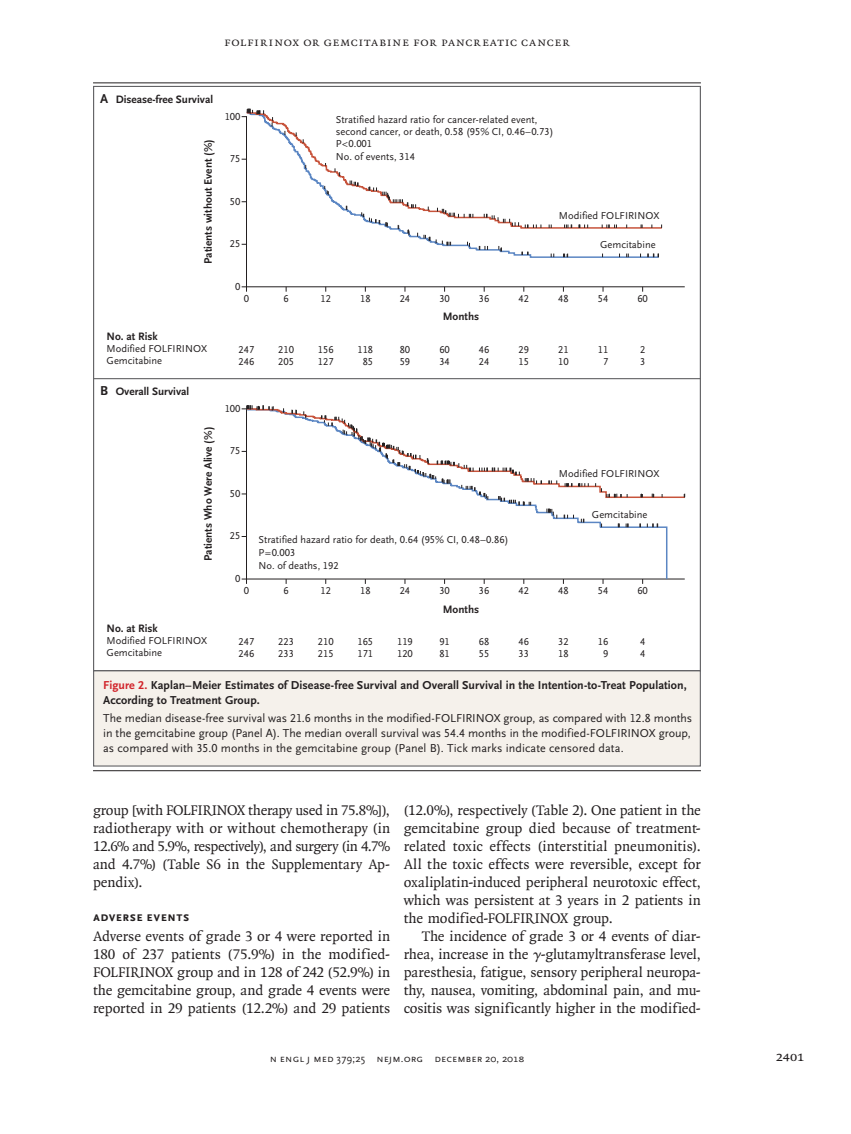
<style>
.page{position:relative;width:851px;height:1134px;background:#fff}
.page>*{position:absolute;margin:0;border:0;box-sizing:border-box;transform-origin:0 0}
.t1{font:15px/18px "OTNEJM Quadraat";letter-spacing:-.01em;color:#231f20;text-align:justify}
.t2{font:14.25px "OTNEJM Quadraat Cap";color:#231f20}
.t3{font:700 13.5px "OTNEJM Scala Sans Small LF Cap";letter-spacing:.025em;color:#231f20}
.t4{font:12.75px "OTNEJM Quadraat Small Cap";letter-spacing:.04em;color:#231f20}
.t5{font:12px/15px "OTNEJM Scala Sans LF";letter-spacing:.01em;color:#231f20;text-align:justify}
.t6{font:700 12px/15px "OTNEJM Scala Sans LF";letter-spacing:.005em;color:#231f20}
.t7{font:700 11.25px "OTNEJM Scala Sans LF";color:#231f20}
.t8{font:10.8px "OTNEJM Scala Sans LF Cap";letter-spacing:.01em;color:#231f20}
.t9{font:10.5px/12px "OTNEJM Scala Sans LF";color:#231f20}
.s1{font-size:13.5px}
.s2{color:#d1232a}
.s3{font-family:"OTNEJM Scala Sans OSF"}
.s4{font-family:"OTNEJM Scala Sans LF Small Cap"}
</style>
<div class="page">
<hr style="left:93px;top:770px;width:607px;height:1px;background:#231f20">
<hr style="left:93px;top:82px;width:607px;height:1px;background:#231f20">
<div style="left:94px;top:671px;width:606px;height:95px;background:#f5f1eb"></div>
<hr style="left:246px;top:286px;width:438px;height:1px;background:#231f20">
<hr style="left:246px;top:117px;width:1px;height:170px;background:#231f20">
<svg style="left:241px;top:286px;width:6px;height:6px"></svg>
<hr style="left:94px;top:378px;width:606px;height:1px;background:#636366">
<hr style="left:246px;top:579px;width:438px;height:1px;background:#231f20">
<svg style="left:245px;top:236px;width:414px;height:22px"></svg>
<svg style="left:245px;top:111px;width:418px;height:118px"></svg>
<svg style="left:324px;top:186px;width:5px;height:9px"></svg>
<svg style="left:436px;top:239px;width:15px;height:6px"></svg>
<svg style="left:467px;top:242px;width:3px;height:5px"></svg>
<svg style="left:479px;top:246px;width:9px;height:4px"></svg>
<svg style="left:498px;top:246px;width:4px;height:5px"></svg>
<svg style="left:521px;top:252px;width:7px;height:3px"></svg>
<svg style="left:550px;top:254px;width:4px;height:3px"></svg>
<svg style="left:563px;top:254px;width:5px;height:3px"></svg>
<svg style="left:647px;top:254px;width:12px;height:3px"></svg>
<svg style="left:241px;top:109px;width:23px;height:8px"></svg>
<svg style="left:334px;top:168px;width:6px;height:8px"></svg>
<svg style="left:346px;top:181px;width:84px;height:60px"></svg>
<svg style="left:437px;top:208px;width:36px;height:10px"></svg>
<svg style="left:484px;top:214px;width:35px;height:12px"></svg>
<svg style="left:525px;top:225px;width:16px;height:3px"></svg>
<svg style="left:548px;top:225px;width:4px;height:3px"></svg>
<svg style="left:564px;top:225px;width:8px;height:3px"></svg>
<svg style="left:578px;top:225px;width:10px;height:3px"></svg>
<svg style="left:601px;top:225px;width:16px;height:3px"></svg>
<svg style="left:245px;top:499px;width:423px;height:82px"></svg>
<svg style="left:245px;top:408px;width:441px;height:91px"></svg>
<svg style="left:647px;top:524px;width:11px;height:3px"></svg>
<svg style="left:618px;top:524px;width:10px;height:3px"></svg>
<svg style="left:563px;top:515px;width:11px;height:3px"></svg>
<svg style="left:241px;top:405px;width:33px;height:6px"></svg>
<svg style="left:291px;top:410px;width:6px;height:4px"></svg>
<svg style="left:303px;top:411px;width:3px;height:7px"></svg>
<svg style="left:564px;top:483px;width:8px;height:3px"></svg>
<svg style="left:578px;top:483px;width:11px;height:3px"></svg>
<svg style="left:595px;top:483px;width:32px;height:14px"></svg>
<svg style="left:321px;top:415px;width:236px;height:103px"></svg>
<p class="t4" style="left:224px;top:35px;width:347px">FOLFIRINOX or Gemcitabine for Pancreatic Cancer</p>
<p class="t7" style="left:100px;top:93px;width:115px"><span class="s1">A</span> Disease-free Survival</p>
<p class="t7" style="left:202px;top:264px;width:126px;rotate:-90deg">Patients without Event (%)</p>
<p class="t9" style="left:225px;top:110px;width:17px">100</p>
<p class="t9" style="left:230px;top:153px;width:12px">75</p>
<p class="t9" style="left:230px;top:196px;width:12px">50</p>
<p class="t9" style="left:230px;top:238px;width:12px">25</p>
<p class="t9" style="left:235px;top:281px;width:7px">0</p>
<p class="t9" style="left:336px;top:113px;width:219px;line-height:12.5px">Stratified hazard ratio for cancer-related event, second cancer, or death, 0.58 (95% CI, 0.46–0.73)<br>P&lt;0.001<br>No. of events, 314</p>
<p class="t9" style="left:559px;top:210px;width:102px">Modified FOLFIRINOX</p>
<p class="t9" style="left:600px;top:239px;width:57px">Gemcitabine</p>
<p class="t9" style="left:244px;top:292px;width:7px">0</p>
<p class="t9" style="left:283px;top:292px;width:7px">6</p>
<p class="t9" style="left:360px;top:292px;width:12px">18</p>
<p class="t9" style="left:439px;top:292px;width:12px">30</p>
<p class="t9" style="left:518px;top:292px;width:12px">42</p>
<p class="t9" style="left:597px;top:292px;width:12px">54</p>
<p class="t9" style="left:637px;top:292px;width:12px">60</p>
<p class="t7" style="left:443px;top:311px;width:38px">Months</p>
<p class="t9" style="left:558px;top:292px;width:12px">48</p>
<p class="t9" style="left:479px;top:292px;width:12px">36</p>
<p class="t9" style="left:320px;top:292px;width:12px">12</p>
<p class="t9" style="left:399px;top:292px;width:12px">24</p>
<p class="t7" style="left:107px;top:330px;width:53px">No. at Risk</p>
<p class="t9" style="left:107px;top:343px;width:102px">Modified FOLFIRINOX<br>Gemcitabine</p>
<p class="t9" style="left:239px;top:344px;width:17px">247<br>246</p>
<p class="t9" style="left:278px;top:344px;width:17px">210<br>205</p>
<p class="t9" style="left:357px;top:344px;width:17px;text-align:center">118<br>85</p>
<p class="t9" style="left:318px;top:344px;width:17px">156<br>127</p>
<p class="t9" style="left:439px;top:344px;width:12px">60<br>34</p>
<p class="t9" style="left:399px;top:344px;width:12px">80<br>59</p>
<p class="t9" style="left:518px;top:344px;width:12px">29<br>15</p>
<p class="t9" style="left:479px;top:344px;width:12px">46<br>24</p>
<p class="t9" style="left:597px;top:344px;width:12px;text-align:center">11<br>7</p>
<p class="t9" style="left:558px;top:344px;width:12px">21<br>10</p>
<p class="t9" style="left:640px;top:344px;width:7px">2<br>3</p>
<p class="t7" style="left:100px;top:385px;width:91px"><span class="s1">B</span> Overall Survival</p>
<p class="t7" style="left:202px;top:561px;width:135px;rotate:-90deg">Patients Who Were Alive (%)</p>
<p class="t9" style="left:225px;top:403px;width:17px">100</p>
<p class="t9" style="left:230px;top:445px;width:12px">75</p>
<p class="t9" style="left:230px;top:488px;width:12px">50</p>
<p class="t9" style="left:230px;top:530px;width:12px">25</p>
<p class="t9" style="left:235px;top:573px;width:7px">0</p>
<p class="t9" style="left:258px;top:534px;width:251px;line-height:12.8px">Stratified hazard ratio for death, 0.64 (95% CI, 0.48–0.86)<br>P=0.003<br>No. of deaths, 192</p>
<p class="t9" style="left:559px;top:468px;width:102px">Modified FOLFIRINOX</p>
<p class="t9" style="left:592px;top:509px;width:57px">Gemcitabine</p>
<p class="t9" style="left:244px;top:585px;width:7px">0</p>
<p class="t9" style="left:283px;top:585px;width:7px">6</p>
<p class="t9" style="left:360px;top:585px;width:12px">18</p>
<p class="t9" style="left:439px;top:585px;width:12px">30</p>
<p class="t9" style="left:518px;top:585px;width:12px">42</p>
<p class="t9" style="left:597px;top:585px;width:12px">54</p>
<p class="t9" style="left:637px;top:585px;width:12px">60</p>
<p class="t7" style="left:443px;top:603px;width:38px">Months</p>
<p class="t9" style="left:558px;top:585px;width:12px">48</p>
<p class="t9" style="left:479px;top:585px;width:12px">36</p>
<p class="t9" style="left:320px;top:585px;width:12px">12</p>
<p class="t9" style="left:399px;top:585px;width:12px">24</p>
<p class="t7" style="left:107px;top:623px;width:53px">No. at Risk</p>
<p class="t9" style="left:107px;top:635px;width:102px">Modified FOLFIRINOX<br>Gemcitabine</p>
<p class="t9" style="left:239px;top:636px;width:17px">247<br>246</p>
<p class="t9" style="left:278px;top:636px;width:17px">223<br>233</p>
<p class="t9" style="left:357px;top:636px;width:17px">165<br>171</p>
<p class="t9" style="left:318px;top:636px;width:17px">210<br>215</p>
<p class="t9" style="left:439px;top:636px;width:12px">91<br>81</p>
<p class="t9" style="left:479px;top:636px;width:12px">68<br>55</p>
<p class="t9" style="left:597px;top:636px;width:12px;text-align:center">16<br>9</p>
<p class="t9" style="left:397px;top:636px;width:17px">119<br>120</p>
<p class="t9" style="left:518px;top:636px;width:12px">46<br>33</p>
<p class="t9" style="left:558px;top:636px;width:12px">32<br>18</p>
<p class="t9" style="left:640px;top:636px;width:7px">4<br>4</p>
<p class="t6" style="left:103px;top:678px;width:585px"><span class="s2">Figure 2.</span> Kaplan–Meier Estimates of Disease-free Survival and Overall Survival in the Intention-to-Treat Population,<br>According to Treatment Group.</p>
<p class="t5" style="left:103px;top:711px;width:590px">The median disease-free survival was 21.6 months in the modified-FOLFIRINOX group, as compared with 12.8 months in the gemcitabine group (Panel A). The median overall survival was 54.4 months in the modified-FOLFIRINOX group, as compared with 35.0 months in the gemcitabine group (Panel B). Tick marks indicate censored data.</p>
<p class="t1" style="left:93px;top:801px;width:299px">group [with FOLFIRINOX therapy used in 75.8%]), radiotherapy with or without chemotherapy (in 12.6% and 5.9%, respectively), and surgery (in 4.7% and 4.7%) (Table S6 in the Supplementary Ap&shy;pendix).</p>
<p class="t3" style="left:93px;top:909px;width:98px">Adverse Events</p>
<p class="t1" style="left:93px;top:927px;width:299px">Adverse events of grade 3 or 4 were reported in 180 of 237 patients (75.9%) in the modified-FOLFIRINOX group and in 128 of 242 (52.9%) in the gemcitabine group, and grade 4 events were reported in 29 patients (12.2%) and 29 patients</p>
<p class="t1" style="left:403px;top:801px;width:299px">(12.0%), respectively (Table 2). One patient in the gemcitabine group died because of treatment&shy;related toxic effects (interstitial pneumonitis).<br>All the toxic effects were reversible, except for oxaliplatin-induced peripheral neurotoxic effect, which was persistent at 3 years in 2 patients in the modified-FOLFIRINOX group.</p>
<p class="t1" style="left:403px;top:927px;width:299px;text-indent:18px">The incidence of grade 3 or 4 events of diar&shy;rhea, increase in the γ-glutamyltransferase level, paresthesia, fatigue, sensory peripheral neuropa&shy;thy, nausea, vomiting, abdominal pain, and mu&shy;cositis was significantly higher in the modified-</p>
<p class="t8" style="left:270px;top:1053px;width:256px">n engl j med <span class="s3">379;25</span> nejm.org <span class="s4">December 20, 2018</span></p>
<p class="t2" style="left:775px;top:1048px;width:30px">2401</p>
</div>
